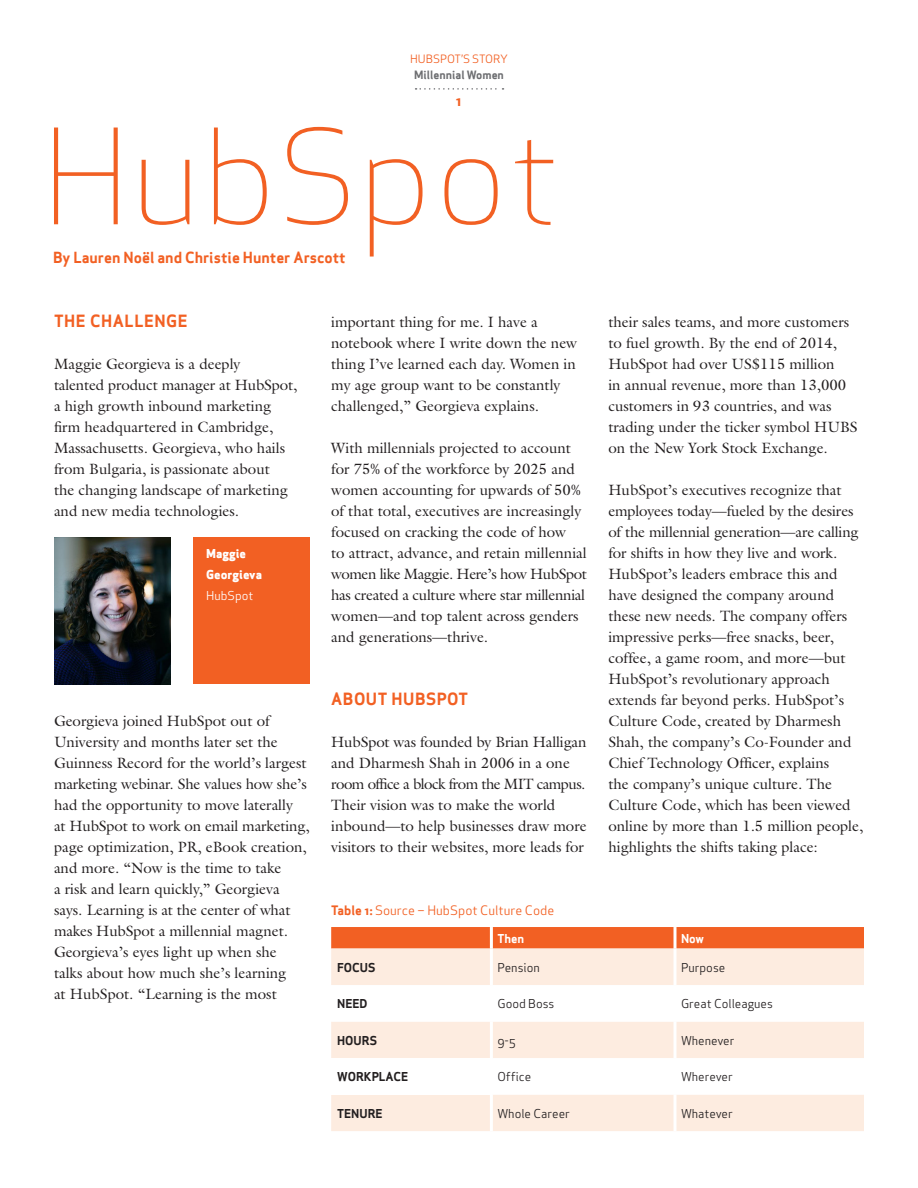
<style>
.page{position:relative;width:918px;height:1188px;background:#fff}
.page>*{position:absolute;margin:0;border:0;box-sizing:border-box;transform-origin:0 0}
.t1{font:129px "Apex Sans Light ST";letter-spacing:.02em;color:#f26023}
.t2{font:16.5px "Apex Sans Bold ST";letter-spacing:.035em;color:#f26023}
.Body_Text{font:15px/21px "Galliard";color:#231f20}
.Folio{font:15px "Apex Sans Bold ST";color:#f26023}
.captions{font:12.75px "Apex Sans Book ST";color:#f26023}
.captions-2{font:12px "Apex Sans Book ST";color:#231f20}
.captions-3{font:12px "Apex Sans Bold ST";color:#231f20}
.captions-4{font:12px/21px "Apex Sans Extra Bold ST";color:#fff}
.captions-5{font:12px "Apex Sans Bold ST";color:#fff}
.Folio-2{font:11.25px "Apex Sans Bold ST";color:#6c6d70}
.Folio-3{font:11.25px "Apex Sans Book ST";color:#f26023}
.s1{font-family:"Apex Sans Book ST"}
.s2{font-family:"Apex Sans Bold ST"}
</style>
<div class="page">
<svg style="left:416px;top:88px;width:88px;height:2px"></svg>
<img style="left:54px;top:537px;width:117px;height:147px">
<div style="left:193px;top:537px;width:117px;height:147px;background:#f26023"></div>
<div style="left:331px;top:927px;width:533px;height:22px;background:#f26023"></div>
<div style="left:331px;top:949px;width:533px;height:182px;background:#fdece0"></div>
<svg style="left:331px;top:985px;width:533px;height:37px"></svg>
<div style="left:331px;top:1058px;width:160px;height:37px;background:#fff"></div>
<svg style="left:493px;top:1058px;width:371px;height:37px"></svg>
<hr style="left:490px;top:949px;width:3px;height:36px;background:#fff">
<hr style="left:490px;top:985px;width:3px;height:37px;background:#fff">
<hr style="left:490px;top:1022px;width:3px;height:36px;background:#fff">
<hr style="left:490px;top:1058px;width:3px;height:37px;background:#fff">
<hr style="left:490px;top:1095px;width:3px;height:36px;background:#fff">
<hr style="left:674px;top:949px;width:2px;height:36px;background:#fff">
<hr style="left:674px;top:985px;width:2px;height:37px;background:#fff">
<hr style="left:674px;top:1022px;width:2px;height:36px;background:#fff">
<hr style="left:674px;top:1058px;width:2px;height:37px;background:#fff">
<hr style="left:674px;top:1095px;width:2px;height:36px;background:#fff">
<hr style="left:490px;top:927px;width:3px;height:22px;background:#fff">
<hr style="left:674px;top:927px;width:2px;height:22px;background:#fff">
<p class="Folio-3" style="left:410px;top:52px;width:99px">HUBSPOT’S STORY</p>
<p class="Folio-2" style="left:414px;top:68px;width:91px">Millennial Women</p>
<p class="Folio" style="left:456px;top:91px;width:8px">1</p>
<h1 class="t1" style="left:43px;top:94px;width:520px">HubSpot</h1>
<h3 class="Folio" style="left:53px;top:247px;width:294px">By Lauren Noël and Christie Hunter Arscott</h3>
<h2 class="t2" style="left:54px;top:310px;width:135px">THE CHALLENGE</h2>
<p class="Body_Text" style="left:54px;top:353px;width:245px">Maggie Georgieva is a deeply<br>talented product manager at HubSpot, a high growth inbound marketing firm headquartered in Cambridge, Massachusetts. Georgieva, who hails from Bulgaria, is passionate about<br>the changing landscape of marketing and new media technologies.</p>
<p class="captions-4" style="left:206px;top:543px;width:57px">Maggie<br>Georgieva<br><span class="s1">HubSpot</span></p>
<p class="Body_Text" style="left:54px;top:710px;width:257px">Georgieva joined HubSpot out of University and months later set the Guinness Record for the world’s largest marketing webinar. She values how she’s had the opportunity to move laterally<br>at HubSpot to work on email marketing, page optimization, PR, eBook creation, and more. “Now is the time to take<br>a risk and learn quickly,” Georgieva says. Learning is at the center of what makes HubSpot a millennial magnet.<br>Georgieva’s eyes light up when she<br>talks about how much she’s learning<br>at HubSpot. “Learning is the most</p>
<p class="Body_Text" style="left:331px;top:311px;width:247px">important thing for me. I have a notebook where I write down the new thing I’ve learned each day. Women in my age group want to be constantly challenged,” Georgieva explains.</p>
<p class="Body_Text" style="left:331px;top:437px;width:257px">With millennials projected to account for 75% of the workforce by 2025 and women accounting for upwards of 50% of that total, executives are increasingly focused on cracking the code of how<br>to attract, advance, and retain millennial women like Maggie. Here’s how HubSpot has created a culture where star millennial women—and top talent across genders and generations—thrive.</p>
<h2 class="t2" style="left:331px;top:688px;width:139px">ABOUT HUBSPOT</h2>
<p class="Body_Text" style="left:331px;top:731px;width:257px">HubSpot was founded by Brian Halligan and Dharmesh Shah in 2006 in a one room office a block from the MIT campus.<br>Their vision was to make the world inbound—to help businesses draw more visitors to their websites, more leads for</p>
<p class="captions" style="left:331px;top:902px;width:225px"><span class="s2">Table 1:</span> Source – HubSpot Culture Code</p>
<p class="Body_Text" style="left:608px;top:311px;width:251px">their sales teams, and more customers to fuel growth. By the end of 2014, HubSpot had over US$115 million<br>in annual revenue, more than 13,000 customers in 93 countries, and was trading under the ticker symbol HUBS on the New York Stock Exchange.</p>
<p class="Body_Text" style="left:608px;top:479px;width:256px">HubSpot’s executives recognize that employees today—fueled by the desires of the millennial generation—are calling for shifts in how they live and work.<br>HubSpot’s leaders embrace this and have designed the company around these new needs. The company offers impressive perks—free snacks, beer, coffee, a game room, and more—but HubSpot’s revolutionary approach extends far beyond perks. HubSpot’s Culture Code, created by Dharmesh Shah, the company’s Co-Founder and Chief Technology Officer, explains<br>the company’s unique culture. The Culture Code, which has been viewed online by more than 1.5 million people, highlights the shifts taking place:</p>
<p class="captions-5" style="left:497px;top:930px;width:28px">Then</p>
<p class="captions-5" style="left:681px;top:930px;width:25px">Now</p>
<p class="captions-3" style="left:337px;top:959px;width:40px">FOCUS</p>
<p class="captions-2" style="left:497px;top:959px;width:44px">Pension</p>
<p class="captions-2" style="left:681px;top:959px;width:46px">Purpose</p>
<p class="captions-3" style="left:337px;top:996px;width:32px">NEED</p>
<p class="captions-2" style="left:497px;top:996px;width:59px">Good Boss</p>
<p class="captions-2" style="left:681px;top:996px;width:93px">Great Colleagues</p>
<p class="captions-3" style="left:337px;top:1032px;width:41px">HOURS</p>
<p class="captions-2" style="left:497px;top:1032px;width:20px">9-5</p>
<p class="captions-2" style="left:681px;top:1032px;width:55px">Whenever</p>
<p class="captions-3" style="left:337px;top:1069px;width:72px">WORKPLACE</p>
<p class="captions-2" style="left:497px;top:1069px;width:35px">Office</p>
<p class="captions-2" style="left:681px;top:1069px;width:53px">Wherever</p>
<p class="captions-3" style="left:337px;top:1105px;width:47px">TENURE</p>
<p class="captions-2" style="left:497px;top:1106px;width:74px">Whole Career</p>
<p class="captions-2" style="left:681px;top:1106px;width:53px">Whatever</p>
</div>
